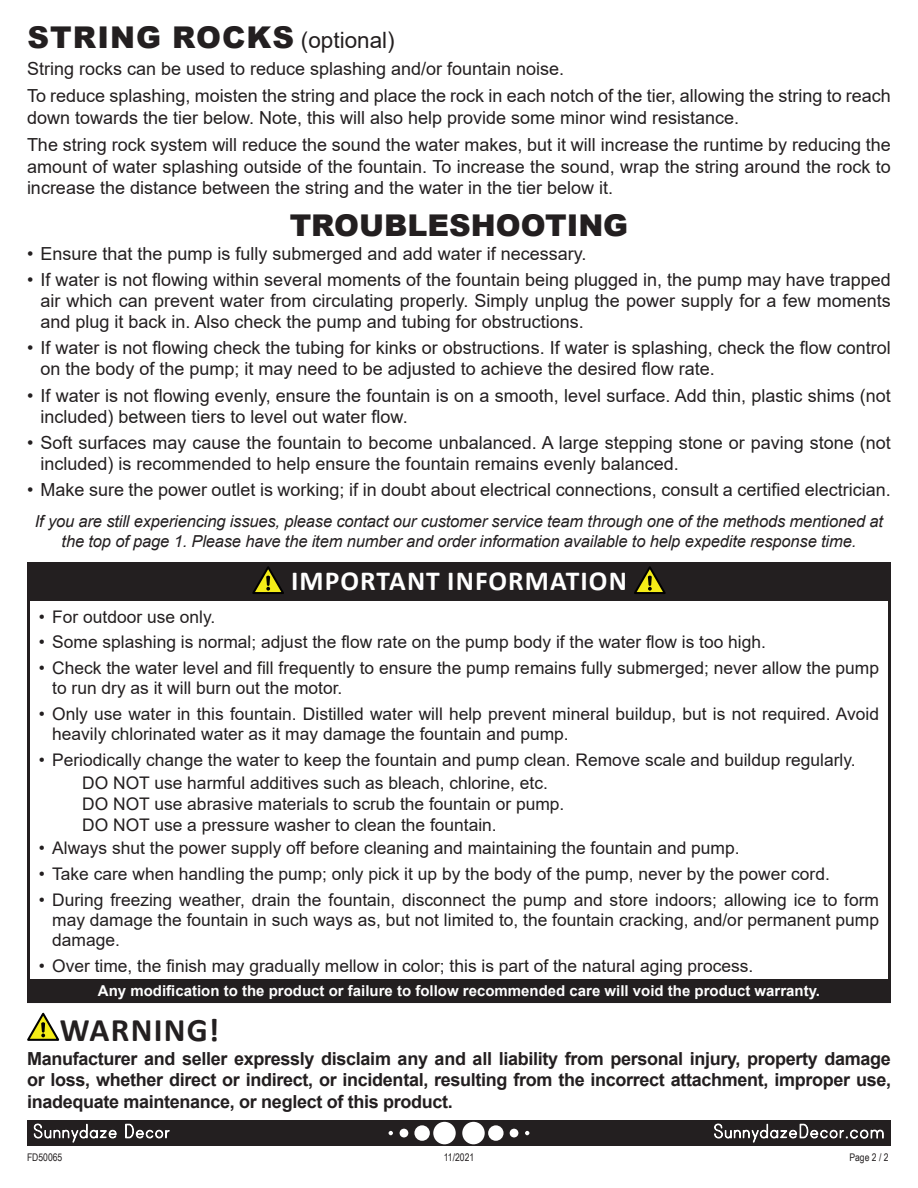
<style>
.page{position:relative;width:918px;height:1188px;background:#fff}
.page>*{position:absolute;margin:0;border:0;box-sizing:border-box;transform-origin:0 0}
.t1{font:700 33px "Calibri";letter-spacing:.04em;color:#231f20}
.t2{font:900 30px "Arial";letter-spacing:.035em;color:#231f20}
.t3{font:900 30px "Arial";color:#231f20}
.t4{font:700 27.6px "Calibri";letter-spacing:.04em;color:#fff}
.t5{font:18px/20.9px "Arial";color:#231f20}
.t6{font:700 18px/21.6px "Arial";letter-spacing:-.02em;color:#231f20;text-align:justify}
.t7{font:17.4px/20.2px "Arial";color:#231f20}
.t8{font:italic 16.5px/19.8px "Arial";letter-spacing:-.01em;color:#231f20;text-align:center}
.t9{font:700 15px "Arial";color:#fff}
.t10{font:10.5px "Arial Narrow";color:#231f20}
.s1{font-weight:400;font-size:22.5px}
</style>
<div class="page">
<svg style="left:27px;top:1013px;width:32px;height:28px"></svg>
<div style="left:27px;top:980px;width:864px;height:23px;background:#231f20"></div>
<div style="left:27px;top:562px;width:864px;height:39px;background:#231f20"></div>
<svg style="left:252px;top:566px;width:32px;height:28px"></svg>
<svg style="left:634px;top:566px;width:32px;height:28px"></svg>
<div style="left:27px;top:1120px;width:864px;height:26px;background:#231f20"></div>
<div style="left:462px;top:1122px;width:23px;height:22px;background:#fff;border-radius:50%"></div>
<div style="left:488px;top:1125px;width:16px;height:16px;background:#fff;border-radius:50%"></div>
<div style="left:510px;top:1129px;width:8px;height:8px;background:#fff;border-radius:50%"></div>
<svg style="left:525px;top:1131px;width:4px;height:4px"></svg>
<div style="left:433px;top:1122px;width:23px;height:22px;background:#fff;border-radius:50%"></div>
<div style="left:414px;top:1125px;width:16px;height:16px;background:#fff;border-radius:50%"></div>
<div style="left:400px;top:1129px;width:8px;height:8px;background:#fff;border-radius:50%"></div>
<svg style="left:389px;top:1131px;width:4px;height:4px"></svg>
<svg style="left:34px;top:1123px;width:83px;height:20px"></svg>
<svg style="left:125px;top:1124px;width:45px;height:15px"></svg>
<svg style="left:714px;top:1123px;width:170px;height:20px"></svg>
<h2 class="t2" style="left:28px;top:16px;width:369px">STRING ROCKS <span class="s1">(optional)</span></h2>
<p class="t5" style="left:27px;top:56px;width:865px;line-height:27px">String rocks can be used to reduce splashing and/or fountain noise.<br>To reduce splashing, moisten the string and place the rock in each notch of the tier, allowing the string to reach</p>
<p class="t5" style="left:27px;top:104px;width:865px;line-height:27px">down towards the tier below. Note, this will also help provide some minor wind resistance.<br>The string rock system will reduce the sound the water makes, but it will increase the runtime by reducing the</p>
<p class="t5" style="left:27px;top:155px;width:865px;line-height:21.6px">amount of water splashing outside of the fountain. To increase the sound, wrap the string around the rock to increase the distance between the string and the water in the tier below it.</p>
<h2 class="t3" style="left:290px;top:203px;width:340px">TROUBLESHOOTING</h2>
<p class="t5" style="left:27px;top:243px;width:561px">• Ensure that the pump is fully submerged and add water if necessary.</p>
<p class="t5" style="left:40px;top:269px;width:852px;text-align:justify;text-indent:-14px">• If water is not flowing within several moments of the fountain being plugged in, the pump may have trapped air which can prevent water from circulating properly. Simply unplug the power supply for a few moments and plug it back in. Also check the pump and tubing for obstructions.</p>
<p class="t5" style="left:40px;top:337px;width:852px;text-indent:-14px">• If water is not flowing check the tubing for kinks or obstructions. If water is splashing, check the flow control on the body of the pump; it may need to be adjusted to achieve the desired flow rate.</p>
<p class="t5" style="left:40px;top:385px;width:852px;text-indent:-14px">• If water is not flowing evenly, ensure the fountain is on a smooth, level surface. Add thin, plastic shims (not included) between tiers to level out water flow.</p>
<p class="t5" style="left:40px;top:432px;width:852px;text-indent:-14px">• Soft surfaces may cause the fountain to become unbalanced. A large stepping stone or paving stone (not included) is recommended to help ensure the fountain remains evenly balanced.</p>
<p class="t5" style="left:27px;top:480px;width:865px">• Make sure the power outlet is working; if in doubt about electrical connections, consult a certified electrician.</p>
<p class="t8" style="left:35px;top:512px;width:850px">If you are still experiencing issues, please contact our customer service team through one of the methods mentioned at the top of page 1. Please have the item number and order information available to help expedite response time.</p>
<h3 class="t4" style="left:291px;top:561px;width:337px">IMPORTANT INFORMATION</h3>
<p class="t7" style="left:39px;top:606px;width:178px">• For outdoor use only.</p>
<p class="t7" style="left:39px;top:632px;width:729px">• Some splashing is normal; adjust the flow rate on the pump body if the water flow is too high.</p>
<p class="t7" style="left:52px;top:658px;width:828px;text-indent:-14px">• Check the water level and fill frequently to ensure the pump remains fully submerged; never allow the pump to run dry as it will burn out the motor.</p>
<p class="t7" style="left:52px;top:704px;width:828px;text-indent:-14px">• Only use water in this fountain. Distilled water will help prevent mineral buildup, but is not required. Avoid heavily chlorinated water as it may damage the fountain and pump.</p>
<p class="t7" style="left:82px;top:748px;width:775px;line-height:23.2px;text-indent:-44px">• Periodically change the water to keep the fountain and pump clean. Remove scale and buildup regularly.<br>DO NOT use harmful additives such as bleach, chlorine, etc.</p>
<p class="t7" style="left:82px;top:794px;width:484px;line-height:20.9px">DO NOT use abrasive materials to scrub the fountain or pump.<br>DO NOT use a pressure washer to clean the fountain.</p>
<p class="t7" style="left:39px;top:838px;width:702px">• Always shut the power supply off before cleaning and maintaining the fountain and pump.</p>
<p class="t7" style="left:39px;top:864px;width:793px">• Take care when handling the pump; only pick it up by the body of the pump, never by the power cord.</p>
<p class="t7" style="left:52px;top:889px;width:828px;text-align:justify;text-indent:-14px">• During freezing weather, drain the fountain, disconnect the pump and store indoors; allowing ice to form may damage the fountain in such ways as, but not limited to, the fountain cracking, and/or permanent pump damage.</p>
<p class="t7" style="left:39px;top:955px;width:716px">• Over time, the finish may gradually mellow in color; this is part of the natural aging process.</p>
<p class="t9" style="left:98px;top:980px;width:724px">Any modification to the product or failure to follow recommended care will void the product warranty.</p>
<h1 class="t1" style="left:60px;top:1006px;width:161px">WARNING!</h1>
<p class="t6" style="left:27px;top:1048px;width:866px">Manufacturer and seller expressly disclaim any and all liability from personal injury, property damage or loss, whether direct or indirect, or incidental, resulting from the incorrect attachment, improper use, inadequate maintenance, or neglect of this product.</p>
<p class="t10" style="left:27px;top:1150px;width:37px">FD50065</p>
<p class="t10" style="left:444px;top:1150px;width:32px">11/2021</p>
<p class="t10" style="left:849px;top:1150px;width:41px">Page 2 / 2</p>
</div>
